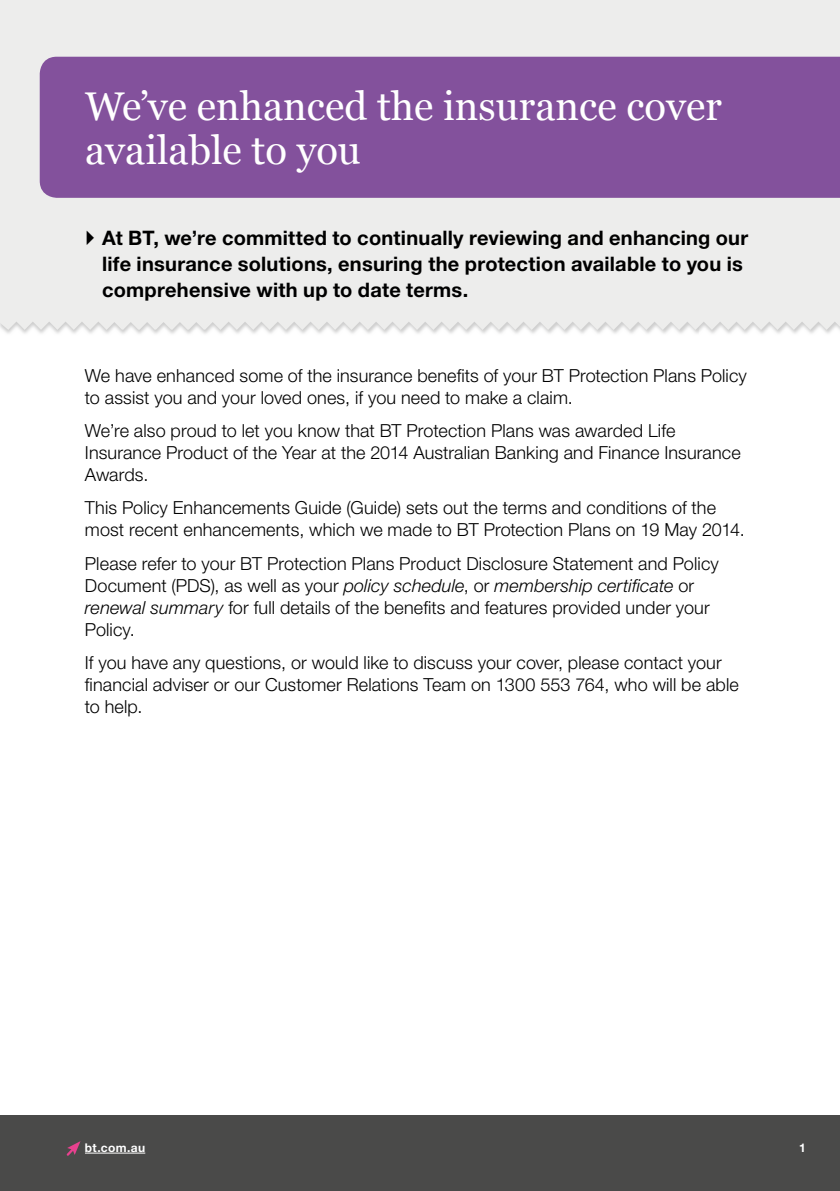
<style>
.page{position:relative;width:840px;height:1191px;background:#fff}
.page>*{position:absolute;margin:0;border:0;box-sizing:border-box;transform-origin:0 0}
.t1{font:40px/44px "Georgia";color:#fff}
.t2{font:700 20px/26px "Helvetica Neue LT Std";letter-spacing:.01em;color:#000}
.t3{font:300 18px/22px "Helvetica Neue LT Std";letter-spacing:.005em;color:#000}
.t4{font:700 12px "Helvetica Neue LT Std";letter-spacing:.03em;color:#fff}
.s1{font-style:italic}
</style>
<div class="page">
<div style="left:1px;top:0;width:838px;height:330px;background:#ededec"></div>
<div style="left:40px;top:57px;width:799px;height:141px;background:#83519c"></div>
<div style="left:0;top:1115px;width:839px;height:76px;background:#4a4a49"></div>
<hr style="left:85px;top:1152px;width:60px;height:1px;background:#fff">
<svg style="left:67px;top:1141px;width:13px;height:14px"></svg>
<hr style="left:0;top:0;width:1px;height:1191px;background:#83519c">
<svg style="left:87px;top:230px;width:7px;height:15px"></svg>
<h1 class="t1" style="left:85px;top:83px;width:637px">We’ve enhanced the insurance cover available to you</h1>
<p class="t2" style="left:102px;top:224px;width:647px">At BT, we’re committed to continually reviewing and enhancing our life insurance solutions, ensuring the protection available to you is comprehensive with up to date terms.</p>
<p class="t3" style="left:85px;top:364px;width:663px">We have enhanced some of the insurance benefits of your BT Protection Plans Policy to assist you and your loved ones, if you need to make a claim.</p>
<p class="t3" style="left:85px;top:419px;width:657px">We’re also proud to let you know that BT Protection Plans was awarded Life<br>Insurance Product of the Year at the 2014 Australian Banking and Finance Insurance<br>Awards.</p>
<p class="t3" style="left:85px;top:496px;width:661px">This Policy Enhancements Guide (Guide) sets out the terms and conditions of the most recent enhancements, which we made to BT Protection Plans on 19 May 2014.</p>
<p class="t3" style="left:85px;top:552px;width:635px">Please refer to your BT Protection Plans Product Disclosure Statement and Policy Document (PDS), as well as your <span class="s1">policy schedule</span>, or <span class="s1">membership certificate</span> or <span class="s1">renewal summary</span> for full details of the benefits and features provided under your Policy.</p>
<p class="t3" style="left:85px;top:651px;width:655px">If you have any questions, or would like to discuss your cover, please contact your financial adviser or our Customer Relations Team on 1300 553 764, who will be able to help.</p>
<p class="t4" style="left:85px;top:1140px;width:62px">bt.com.au</p>
<p class="t4" style="left:798px;top:1140px;width:8px">1</p>
</div>
